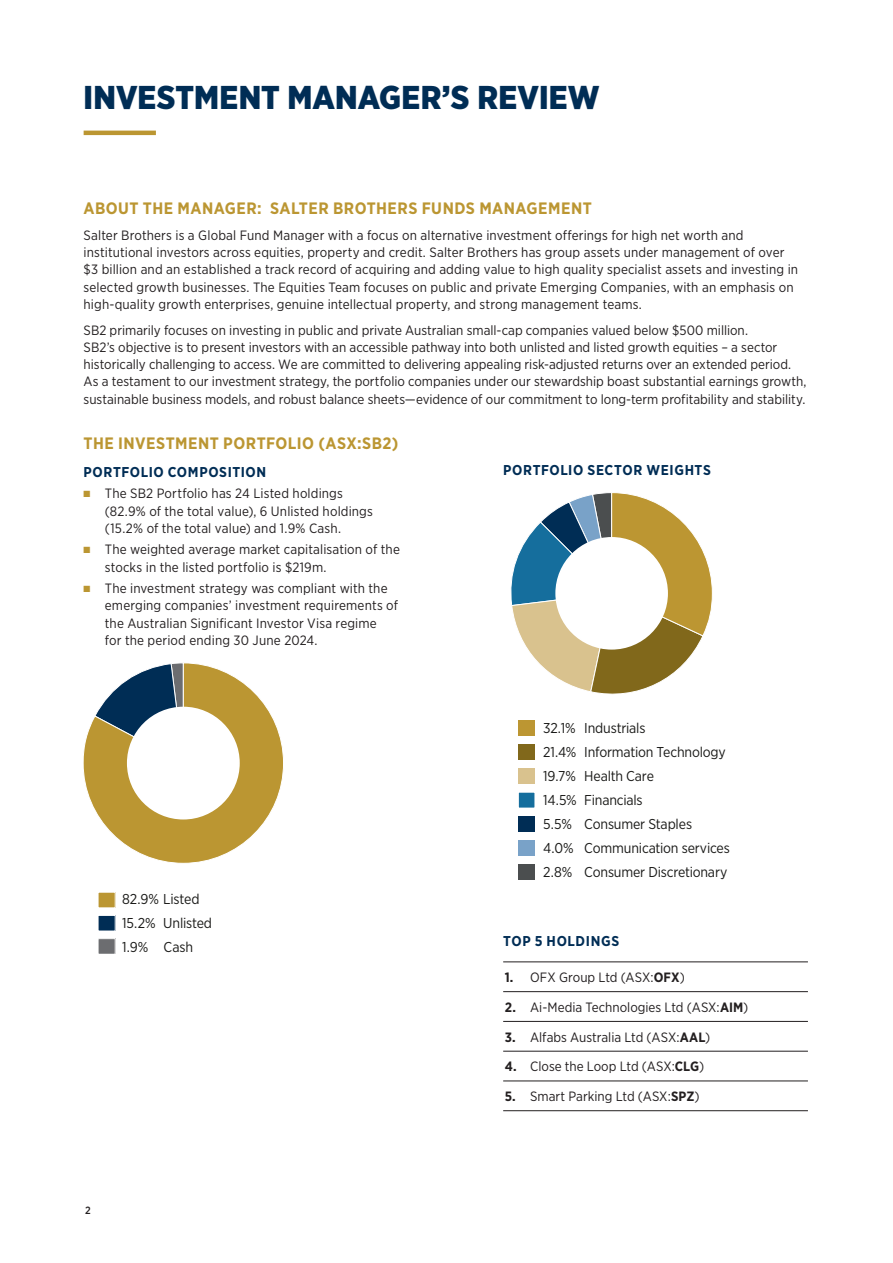
<style>
.page{position:relative;width:893px;height:1263px;background:#fff}
.page>*{position:absolute;margin:0;border:0;box-sizing:border-box;transform-origin:0 0}
.t1{font:900 33px "Gotham Narrow";letter-spacing:.005em;color:#002d55}
.t2{font:700 16.5px "Gotham Narrow";letter-spacing:.025em;color:#bb9632}
.t3{font:14.25px/24px "Gotham Narrow";letter-spacing:-.01em;color:#1a1a18}
.t4{font:700 14.25px "Gotham Narrow";letter-spacing:.045em;color:#002d55}
.t5{font:13.5px/17.2px "Gotham Narrow";letter-spacing:.005em;color:#231f20}
.t6{font:500 10.5px "Gotham Narrow";color:#231f20}
.s1{color:#bb9632}
.s2{font-weight:700}
</style>
<div class="page">
<hr style="left:84px;top:131px;width:72px;height:4px;background:#bb9632">
<svg style="left:84px;top:663px;width:200px;height:201px"></svg>
<div style="left:128px;top:707px;width:111px;height:112px;background:#fff;border-radius:50%"></div>
<div style="left:127px;top:707px;width:113px;height:112px;border:2px solid #fff;border-radius:50%"></div>
<div style="left:98px;top:892px;width:17px;height:16px;background:#bb9632"></div>
<div style="left:98px;top:892px;width:17px;height:16px;border:1px solid #fff"></div>
<div style="left:98px;top:915px;width:17px;height:16px;background:#002d55"></div>
<div style="left:98px;top:915px;width:17px;height:16px;border:1px solid #fff"></div>
<div style="left:98px;top:939px;width:17px;height:15px;background:#6c6d70"></div>
<div style="left:98px;top:938px;width:17px;height:16px;border:1px solid #fff"></div>
<svg style="left:511px;top:492px;width:202px;height:203px"></svg>
<div style="left:556px;top:538px;width:111px;height:111px;background:#fff;border-radius:50%"></div>
<div style="left:555px;top:537px;width:113px;height:113px;border:2px solid #fff;border-radius:50%"></div>
<div style="left:518px;top:864px;width:17px;height:16px;background:#4b4e4f"></div>
<div style="left:518px;top:840px;width:17px;height:16px;background:#79a2c8"></div>
<div style="left:518px;top:816px;width:17px;height:16px;background:#002d55"></div>
<div style="left:518px;top:792px;width:17px;height:16px;background:#156e9d"></div>
<div style="left:518px;top:792px;width:17px;height:16px;border:1px solid #fff"></div>
<div style="left:518px;top:768px;width:17px;height:16px;background:#d9c28e"></div>
<div style="left:518px;top:744px;width:17px;height:16px;background:#81681b"></div>
<div style="left:518px;top:720px;width:17px;height:16px;background:#bc9632"></div>
<hr style="left:503px;top:962px;width:305px;height:1px;background:#231f20">
<hr style="left:503px;top:1110px;width:305px;height:1px;background:#231f20">
<hr style="left:503px;top:991px;width:305px;height:1px;background:#231f20">
<hr style="left:503px;top:1021px;width:305px;height:1px;background:#231f20">
<hr style="left:503px;top:1051px;width:305px;height:1px;background:#231f20">
<hr style="left:503px;top:1081px;width:305px;height:1px;background:#231f20">
<h1 class="t1" style="left:84px;top:76px;width:518px">INVESTMENT MANAGER’S REVIEW</h1>
<p class="t2" style="left:84px;top:198px;width:510px">ABOUT THE MANAGER: SALTER BROTHERS FUNDS MANAGEMENT</p>
<p class="t5" style="left:84px;top:226px;width:716px">Salter Brothers is a Global Fund Manager with a focus on alternative investment offerings for high net worth and institutional investors across equities, property and credit. Salter Brothers has group assets under management of over $3 billion and an established a track record of acquiring and adding value to high quality specialist assets and investing in selected growth businesses. The Equities Team focuses on public and private Emerging Companies, with an emphasis on high-quality growth enterprises, genuine intellectual property, and strong management teams.</p>
<p class="t5" style="left:84px;top:321px;width:724px">SB2 primarily focuses on investing in public and private Australian small-cap companies valued below $500 million.<br>SB2’s objective is to present investors with an accessible pathway into both unlisted and listed growth equities – a sector historically challenging to access. We are committed to delivering appealing risk-adjusted returns over an extended period.<br>As a testament to our investment strategy, the portfolio companies under our stewardship boast substantial earnings growth, sustainable business models, and robust balance sheets—evidence of our commitment to long-term profitability and stability.</p>
<p class="t2" style="left:84px;top:433px;width:316px">THE INVESTMENT PORTFOLIO (ASX:SB2)</p>
<p class="t4" style="left:84px;top:463px;width:184px">PORTFOLIO COMPOSITION</p>
<p class="t5" style="left:105px;top:485px;width:270px;text-indent:-21px"><span class="s1">■</span> The SB2 Portfolio has 24 Listed holdings (82.9% of the total value), 6 Unlisted holdings (15.2% of the total value) and 1.9% Cash.</p>
<p class="t5" style="left:105px;top:541px;width:297px;text-indent:-21px"><span class="s1">■</span> The weighted average market capitalisation of the stocks in the listed portfolio is $219m.</p>
<p class="t5" style="left:105px;top:579px;width:295px;text-indent:-21px"><span class="s1">■</span> The investment strategy was compliant with the emerging companies’ investment requirements of the Australian Significant Investor Visa regime<br>for the period ending 30 June 2024.</p>
<p class="t4" style="left:503px;top:461px;width:209px">PORTFOLIO SECTOR WEIGHTS</p>
<p class="t3" style="left:122px;top:886px;width:91px">82.9% Listed<br>15.2% Unlisted<br>1.9% Cash</p>
<p class="t6" style="left:85px;top:1204px;width:7px">2</p>
<p class="t3" style="left:543px;top:716px;width:188px">32.1% Industrials<br>21.4% Information Technology<br>19.7% Health Care<br>14.5% Financials<br>5.5% Consumer Staples<br>4.0% Communication services<br>2.8% Consumer Discretionary</p>
<p class="t4" style="left:503px;top:931px;width:118px">TOP 5 HOLDINGS</p>
<p class="t5" style="left:505px;top:968px;width:182px"><span class="s2">1.</span> OFX Group Ltd (ASX:<span class="s2">OFX</span>)</p>
<p class="t5" style="left:505px;top:998px;width:245px"><span class="s2">2.</span> Ai-Media Technologies Ltd (ASX:<span class="s2">AIM</span>)</p>
<p class="t5" style="left:505px;top:1028px;width:207px"><span class="s2">3.</span> Alfabs Australia Ltd (ASX:<span class="s2">AAL</span>)</p>
<p class="t5" style="left:505px;top:1058px;width:201px"><span class="s2">4.</span> Close the Loop Ltd (ASX:<span class="s2">CLG</span>)</p>
<p class="t5" style="left:505px;top:1087px;width:196px"><span class="s2">5.</span> Smart Parking Ltd (ASX:<span class="s2">SPZ</span>)</p>
</div>
